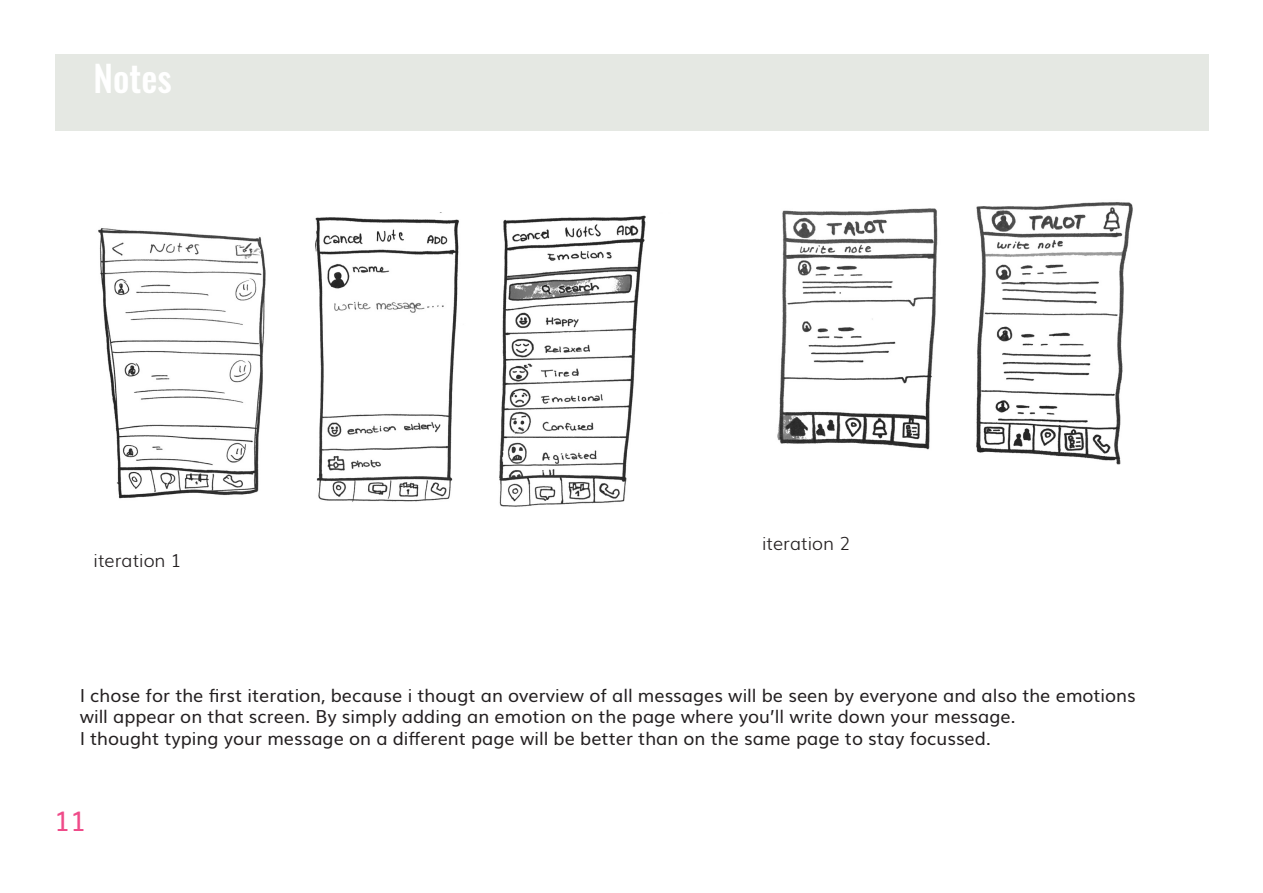
<style>
.page{position:relative;width:1263px;height:893px;background:#fff}
.page>*{position:absolute;margin:0;border:0;box-sizing:border-box;transform-origin:0 0}
.t1{font:500 36px "Oswald";color:#fff}
.t2{font:27px "Muli";color:#ef4b89}
.t3{font:18px/21.6px "Muli";color:#231f20}
.t4{font:300 18px "Muli";color:#231f20}
</style>
<div class="page">
<div style="left:56px;top:54px;width:1153px;height:76px;background:#e5e8e3"></div>
<img style="left:315px;top:215px;width:331px;height:292px">
<img style="left:98px;top:228px;width:168px;height:271px">
<img style="left:777px;top:202px;width:356px;height:263px">
<p class="t1" style="left:94px;top:53px;width:80px">Notes</p>
<p class="t4" style="left:94px;top:546px;width:89px">iteration 1</p>
<p class="t4" style="left:762px;top:529px;width:90px">iteration 2</p>
<p class="t3" style="left:80px;top:683px;width:1057px">I chose for the first iteration, because i thougt an overview of all messages will be seen by everyone and also the emotions will appear on that screen. By simply adding an emotion on the page where you’ll write down your message.</p>
<p class="t3" style="left:80px;top:726px;width:912px">I thought typing your message on a different page will be better than on the same page to stay focussed.</p>
<p class="t2" style="left:54px;top:799px;width:34px">11</p>
</div>
